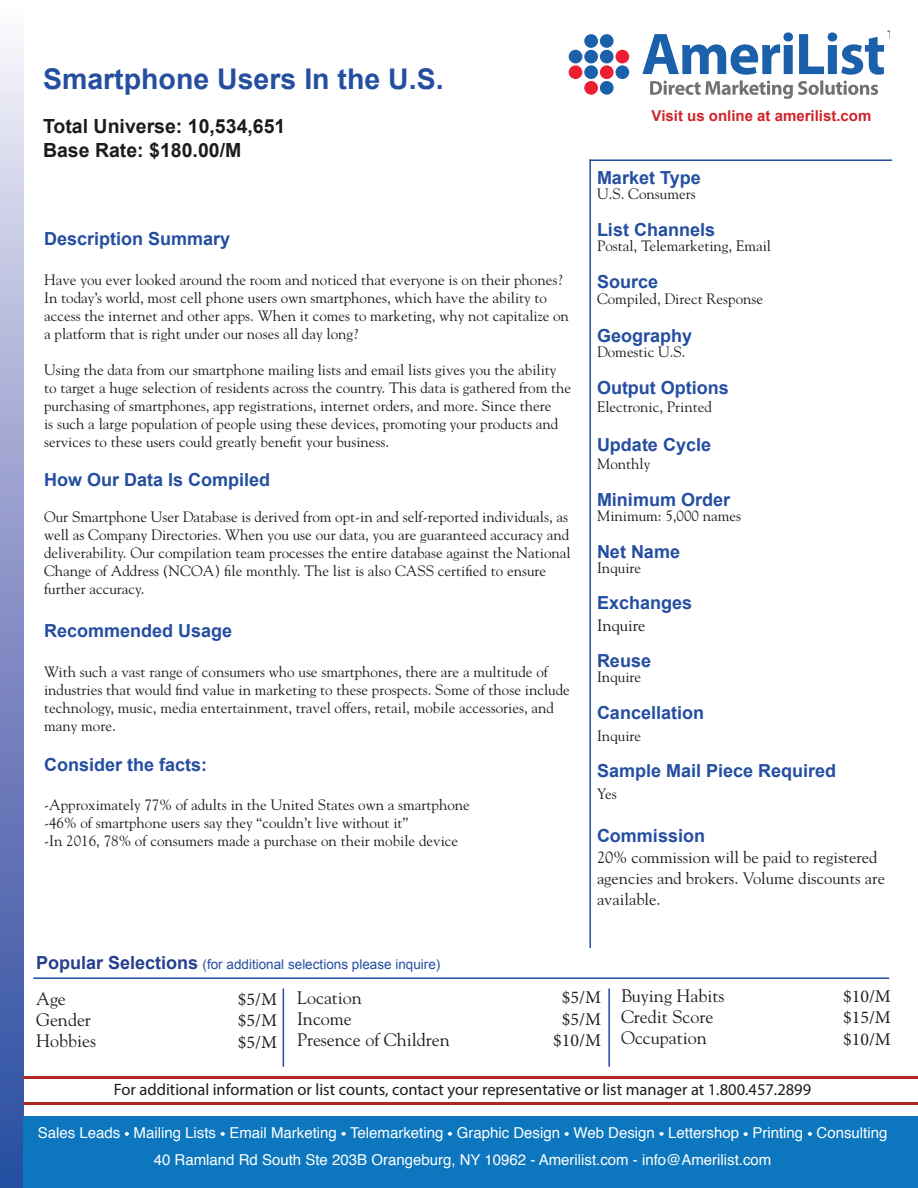
<style>
.page{position:relative;width:918px;height:1188px;background:#fff}
.page>*{position:absolute;margin:0;border:0;box-sizing:border-box;transform-origin:0 0}
.t1{font:700 28.5px "Arial";color:#244ea0}
.t2{font:700 19.5px/23.4px "Arial";color:#1f1b1d}
.t3{font:700 18px "Arial";color:#244ea0}
.t4{font:18px/21px "Goudy";color:#1f1b1d}
.t5{font:18px/21.6px "Minion Pro";color:#231f20;text-align:justify}
.t6{font:16.5px "Myriad Pro";color:#1f1b1d}
.t7{font:16.5px/21px "Goudy";color:#1f1b1d}
.t8{font:15px/18px "Goudy";color:#1f1b1d}
.t9{font:15px/27px "Helvetica";color:#fff;text-align:center}
.t10{font:700 15px "Arial";color:#d1232a}
.t11{font:13.5px "Arial";color:#244ea0}
.s1{font-weight:700;font-size:18px;color:#253f8e}
</style>
<div class="page">
<div style="left:0;top:1px;width:24px;height:1187px;background:linear-gradient(to bottom,#f5eff8,#25439c)"></div>
<div style="left:584px;top:34px;width:14px;height:14px;background:#1a60ab;border-radius:50%"></div>
<div style="left:584px;top:50px;width:14px;height:13px;background:#1a60ab;border-radius:50%"></div>
<div style="left:584px;top:65px;width:14px;height:14px;background:#1a60ab;border-radius:50%"></div>
<div style="left:584px;top:81px;width:14px;height:14px;background:#ec1f32;border-radius:50%"></div>
<div style="left:600px;top:34px;width:14px;height:14px;background:#1a60ab;border-radius:50%"></div>
<div style="left:600px;top:50px;width:14px;height:13px;background:#1a60ab;border-radius:50%"></div>
<div style="left:600px;top:65px;width:14px;height:14px;background:#ec1f32;border-radius:50%"></div>
<div style="left:600px;top:81px;width:14px;height:14px;background:#1a60ab;border-radius:50%"></div>
<div style="left:616px;top:50px;width:13px;height:13px;background:#ec1f32;border-radius:50%"></div>
<svg style="left:642px;top:31px;width:247px;height:68px"></svg>
<div style="left:616px;top:65px;width:13px;height:14px;background:#1a60ab;border-radius:50%"></div>
<div style="left:569px;top:50px;width:13px;height:13px;background:#1a60ab;border-radius:50%"></div>
<div style="left:569px;top:65px;width:13px;height:14px;background:#ec1f32;border-radius:50%"></div>
<hr style="left:24px;top:1102px;width:894px;height:2px;background:#b02823">
<div style="left:24px;top:1117px;width:894px;height:71px;background:#0c77be"></div>
<hr style="left:589px;top:159px;width:303px;height:2px;background:#244ea0">
<hr style="left:589px;top:159px;width:2px;height:789px;background:#244ea0">
<svg style="left:125px;top:1132px;width:4px;height:4px"></svg>
<svg style="left:221px;top:1132px;width:4px;height:4px"></svg>
<svg style="left:342px;top:1132px;width:4px;height:4px"></svg>
<svg style="left:448px;top:1132px;width:4px;height:4px"></svg>
<svg style="left:565px;top:1132px;width:4px;height:4px"></svg>
<svg style="left:660px;top:1132px;width:4px;height:4px"></svg>
<svg style="left:744px;top:1132px;width:4px;height:4px"></svg>
<svg style="left:808px;top:1132px;width:4px;height:4px"></svg>
<hr style="left:24px;top:1076px;width:894px;height:3px;background:#b02823">
<hr style="left:33px;top:977px;width:856px;height:2px;background:#244ea0">
<hr style="left:283px;top:988px;width:1px;height:79px;background:#244ea0">
<hr style="left:608px;top:988px;width:2px;height:79px;background:#244ea0">
<h1 class="t1" style="left:43px;top:60px;width:402px">Smartphone Users In the U.S.</h1>
<h2 class="t2" style="left:43px;top:115px;width:244px">Total Universe: 10,534,651<br>Base Rate: $180.00/M</h2>
<p class="t3" style="left:44px;top:227px;width:188px">Description Summary</p>
<p class="t8" style="left:44px;top:270px;width:526px">Have you ever looked around the room and noticed that everyone is on their phones?<br>In today’s world, most cell phone users own smartphones, which have the ability to access the internet and other apps. When it comes to marketing, why not capitalize on a platform that is right under our noses all day long?</p>
<p class="t8" style="left:44px;top:360px;width:529px">Using the data from our smartphone mailing lists and email lists gives you the ability to target a huge selection of residents across the country. This data is gathered from the purchasing of smartphones, app registrations, internet orders, and more. Since there<br>is such a large population of people using these devices, promoting your products and services to these users could greatly benefit your business.</p>
<p class="t3" style="left:44px;top:468px;width:228px">How Our Data Is Compiled</p>
<p class="t8" style="left:44px;top:508px;width:528px">Our Smartphone User Database is derived from opt-in and self-reported individuals, as well as Company Directories. When you use our data, you are guaranteed accuracy and deliverability. Our compilation team processes the entire database against the National Change of Address (NCOA) file monthly. The list is also CASS certified to ensure further accuracy.</p>
<p class="t3" style="left:44px;top:619px;width:190px">Recommended Usage</p>
<p class="t8" style="left:44px;top:662px;width:527px">With such a vast range of consumers who use smartphones, there are a multitude of industries that would find value in marketing to these prospects. Some of those include technology, music, media entertainment, travel offers, retail, mobile accessories, and many more.</p>
<p class="t3" style="left:44px;top:752px;width:165px">Consider the facts:</p>
<p class="t8" style="left:44px;top:796px;width:427px">-Approximately 77% of adults in the United States own a smartphone -46% of smartphone users say they “couldn’t live without it”<br>-In 2016, 78% of consumers made a purchase on their mobile device</p>
<p class="t11" style="left:36px;top:956px;width:406px"><span class="s1">Popular Selections</span> (for additional selections please inquire)</p>
<p class="t10" style="left:652px;top:106px;width:221px">Visit us online at amerilist.com</p>
<p class="t3" style="left:597px;top:166px;width:105px">Market Type</p>
<p class="t8" style="left:597px;top:185px;width:100px">U.S. Consumers</p>
<p class="t3" style="left:597px;top:218px;width:120px">List Channels</p>
<p class="t8" style="left:597px;top:236px;width:176px">Postal, Telemarketing, Email</p>
<p class="t3" style="left:597px;top:269px;width:63px">Source</p>
<p class="t8" style="left:597px;top:289px;width:168px">Compiled, Direct Response</p>
<p class="t3" style="left:597px;top:324px;width:97px">Geography</p>
<p class="t8" style="left:597px;top:343px;width:90px">Domestic U.S.</p>
<p class="t3" style="left:597px;top:376px;width:133px">Output Options</p>
<p class="t8" style="left:597px;top:397px;width:116px">Electronic, Printed</p>
<p class="t3" style="left:597px;top:433px;width:116px">Update Cycle</p>
<p class="t8" style="left:597px;top:455px;width:55px">Monthly</p>
<p class="t3" style="left:597px;top:488px;width:135px">Minimum Order</p>
<p class="t8" style="left:597px;top:506px;width:146px">Minimum: 5,000 names</p>
<p class="t3" style="left:597px;top:539px;width:85px">Net Name</p>
<p class="t8" style="left:597px;top:558px;width:46px">Inquire</p>
<p class="t3" style="left:597px;top:591px;width:97px">Exchanges</p>
<p class="t7" style="left:597px;top:614px;width:50px">Inquire</p>
<p class="t3" style="left:597px;top:649px;width:56px">Reuse</p>
<p class="t8" style="left:597px;top:668px;width:46px">Inquire</p>
<p class="t3" style="left:597px;top:701px;width:109px">Cancellation</p>
<p class="t8" style="left:597px;top:726px;width:46px">Inquire</p>
<p class="t3" style="left:597px;top:759px;width:241px">Sample Mail Piece Required</p>
<p class="t8" style="left:597px;top:784px;width:21px">Yes</p>
<p class="t3" style="left:597px;top:824px;width:110px">Commission</p>
<p class="t7" style="left:597px;top:846px;width:290px">20% commission will be paid to registered agencies and brokers. Volume discounts are available.</p>
<p class="t4" style="left:36px;top:988px;width:61px">Age<br>Gender<br>Hobbies</p>
<p class="t4" style="left:297px;top:986px;width:154px">Location<br>Income<br>Presence of Children</p>
<p class="t4" style="left:621px;top:985px;width:105px">Buying Habits<br>Credit Score<br>Occupation</p>
<p class="t5" style="left:238px;top:988px;width:41px">$5/M $5/M $5/M</p>
<p class="t5" style="left:553px;top:987px;width:49px;text-align:center">$5/M $5/M $10/M</p>
<p class="t5" style="left:843px;top:985px;width:49px">$10/M $15/M $10/M</p>
<p class="t6" style="left:114px;top:1080px;width:699px">For additional information or list counts, contact your representative or list manager at 1.800.457.2899</p>
<p class="t9" style="left:38px;top:1120px;width:851px">Sales Leads - Mailing Lists - Email Marketing - Telemarketing - Graphic Design - Web Design - Lettershop - Printing - Consulting<br>40 Ramland Rd South Ste 203B Orangeburg, NY 10962 - Amerilist.com - info@Amerilist.com</p>
</div>
